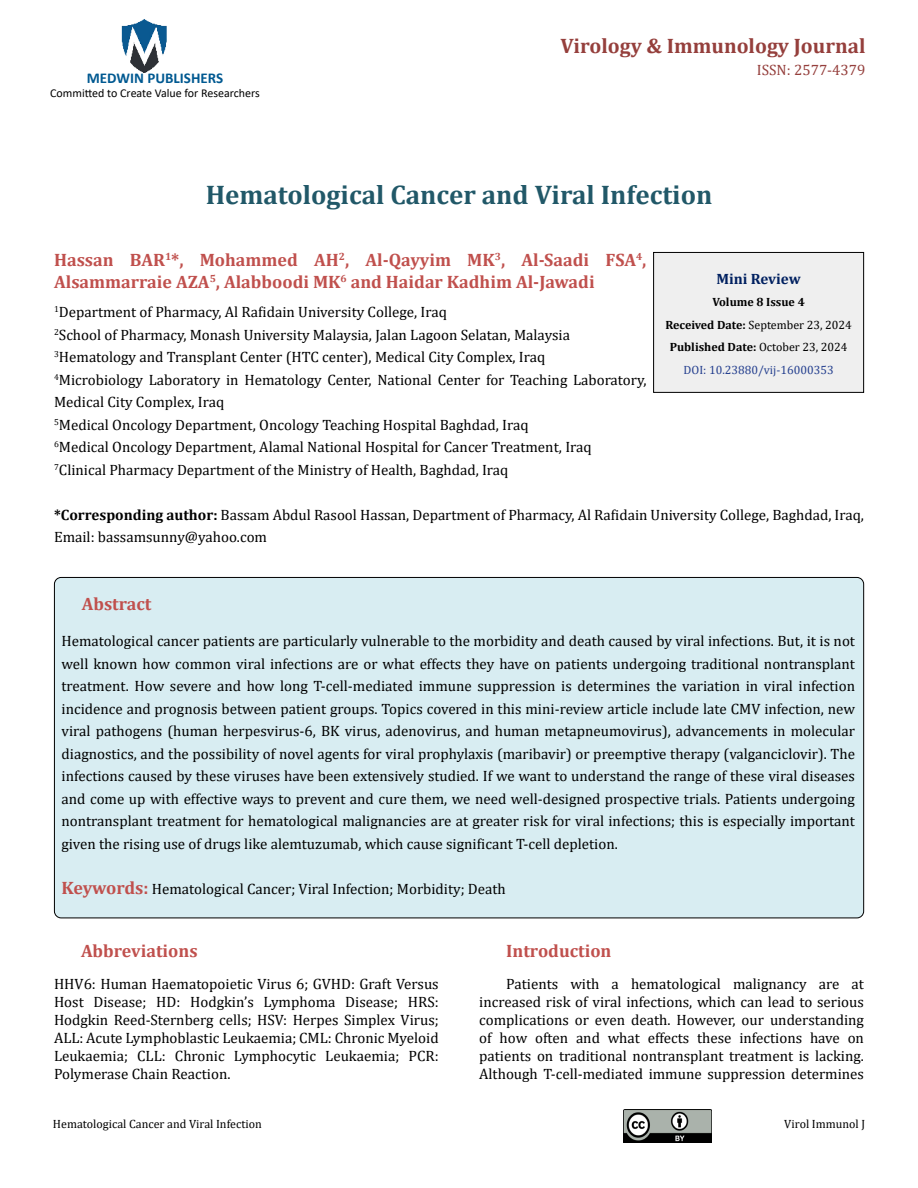
<style>
.page{position:relative;width:918px;height:1188px;background:#fff}
.page>*{position:absolute;margin:0;border:0;box-sizing:border-box;transform-origin:0 0}
.t1{font:700 27px "Cambria";color:#215868}
.t2{font:700 21px "Cambria";color:#953f3c}
.t3{font:700 18px/22.5px "Cambria";color:#c0504d}
.t4{font:15px/22.5px "Cambria";color:#000;text-align:justify}
.t5{font:700 15px "Calibri";color:#005991}
.t6{font:15px "Cambria";color:#953f3c}
.t7{font:700 15px "Cambria";color:#002060}
.t8{font:700 12px/22.5px "Cambria";color:#000;text-align:center}
.t9{font:12px "Cambria";color:#000}
.t10{font:12px "Calibri";color:#000}
.s1{font-weight:700}
.s2{font-weight:400}
.s3{font-weight:400;color:#25408f}
.s4{font-weight:700;font-size:18px;color:#c0504d}
</style>
<div class="page">
<img style="left:121px;top:19px;width:46px;height:54px">
<img style="left:623px;top:1109px;width:89px;height:34px">
<div style="left:654px;top:252px;width:210px;height:140px;background:#efefef"></div>
<div style="left:653px;top:252px;width:211px;height:141px;border:1px solid #000"></div>
<div style="left:54px;top:577px;width:810px;height:341px;background:#d8edf2;border-radius:7px"></div>
<p class="t5" style="left:87px;top:67px;width:138px">MEDWIN PUBLISHERS</p>
<p class="t10" style="left:50px;top:85px;width:211px">Committed to Create Value for Researchers</p>
<h2 class="t2" style="left:560px;top:31px;width:307px">Virology &amp; Immunology Journal</h2>
<p class="t6" style="left:757px;top:62px;width:110px">ISSN: 2577-4379</p>
<h1 class="t1" style="left:206px;top:176px;width:508px">Hematological Cancer and Viral Infection</h1>
<p class="t3" style="left:54px;top:248px;width:594px">Hassan BAR<sup>1</sup>*, Mohammed AH<sup>2</sup>, Al-Qayyim MK<sup>3</sup>, Al-Saadi FSA<sup>4</sup>,<br>Alsammarraie AZA<sup>5</sup>, Alabboodi MK<sup>6</sup> and Haidar Kadhim Al-Jawadi</p>
<p class="t4" style="left:54px;top:301px;width:594px;text-align:left"><sup>1</sup>Department of Pharmacy, Al Rafidain University College, Iraq<br><sup>2</sup>School of Pharmacy, Monash University Malaysia, Jalan Lagoon Selatan, Malaysia <sup>3</sup>Hematology and Transplant Center (HTC center), Medical City Complex, Iraq<br><sup>4</sup>Microbiology Laboratory in Hematology Center, National Center for Teaching Laboratory, Medical City Complex, Iraq<br><sup>5</sup>Medical Oncology Department, Oncology Teaching Hospital Baghdad, Iraq<br><sup>6</sup>Medical Oncology Department, Alamal National Hospital for Cancer Treatment, Iraq <sup>7</sup>Clinical Pharmacy Department of the Ministry of Health, Baghdad, Iraq</p>
<p class="t4" style="left:54px;top:504px;width:811px"><span class="s1">*Corresponding author:</span> Bassam Abdul Rasool Hassan, Department of Pharmacy, Al Rafidain University College, Baghdad, Iraq,<br>Email: bassamsunny@yahoo.com</p>
<p class="t7" style="left:716px;top:268px;width:86px">Mini Review</p>
<p class="t8" style="left:665px;top:291px;width:188px">Volume 8 Issue 4<br>Received Date: <span class="s2">September 23, 2024<br></span>Published Date: <span class="s2">October 23, 2024<br></span><span class="s3">DOI: 10.23880/vij-16000353</span></p>
<p class="t3" style="left:82px;top:593px;width:71px">Abstract</p>
<p class="t4" style="left:62px;top:630px;width:795px">Hematological cancer patients are particularly vulnerable to the morbidity and death caused by viral infections. But, it is not well known how common viral infections are or what effects they have on patients undergoing traditional nontransplant treatment. How severe and how long T-cell-mediated immune suppression is determines the variation in viral infection incidence and prognosis between patient groups. Topics covered in this mini-review article include late CMV infection, new viral pathogens (human herpesvirus-6, BK virus, adenovirus, and human metapneumovirus), advancements in molecular diagnostics, and the possibility of novel agents for viral prophylaxis (maribavir) or preemptive therapy (valganciclovir). The infections caused by these viruses have been extensively studied. If we want to understand the range of these viral diseases and come up with effective ways to prevent and cure them, we need well-designed prospective trials. Patients undergoing nontransplant treatment for hematological malignancies are at greater risk for viral infections; this is especially important given the rising use of drugs like alemtuzumab, which cause significant T-cell depletion.</p>
<p class="t4" style="left:62px;top:878px;width:446px"><span class="s4">Keywords:</span> Hematological Cancer; Viral Infection; Morbidity; Death</p>
<p class="t3" style="left:81px;top:939px;width:118px">Abbreviations</p>
<p class="t4" style="left:54px;top:975px;width:386px;line-height:18px">HHV6: Human Haematopoietic Virus 6; GVHD: Graft Versus Host Disease; HD: Hodgkin’s Lymphoma Disease; HRS:<br>Hodgkin Reed-Sternberg cells; HSV: Herpes Simplex Virus; ALL: Acute Lymphoblastic Leukaemia; CML: Chronic Myeloid Leukaemia; CLL: Chronic Lymphocytic Leukaemia; PCR:<br>Polymerase Chain Reaction.</p>
<p class="t3" style="left:506px;top:939px;width:107px">Introduction</p>
<p class="t4" style="left:479px;top:975px;width:386px;line-height:18px;text-indent:27px">Patients with a hematological malignancy are at increased risk of viral infections, which can lead to serious complications or even death. However, our understanding of how often and what effects these infections have on patients on traditional nontransplant treatment is lacking.<br>Although T-cell-mediated immune suppression determines</p>
<p class="t9" style="left:53px;top:1117px;width:210px">Hematological Cancer and Viral Infection</p>
<p class="t9" style="left:784px;top:1117px;width:82px">Virol Immunol J</p>
</div>
